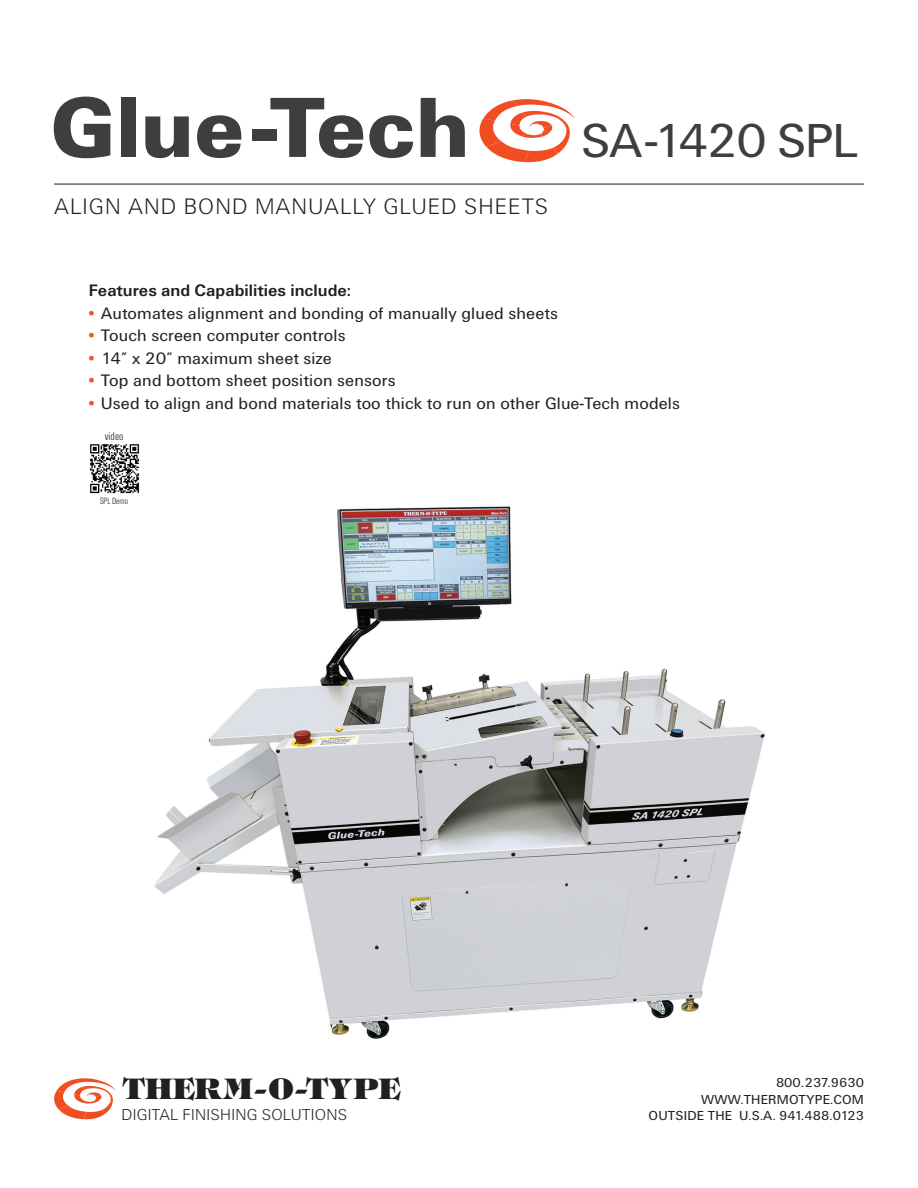
<style>
.page{position:relative;width:918px;height:1188px;background:#fff}
.page>*{position:absolute;margin:0;border:0;box-sizing:border-box;transform-origin:0 0}
.t1{font:900 88.5px "Urbano";letter-spacing:-.01em;color:#3e3e3f}
.t2{font:49.5px "Urbano";letter-spacing:-.025em;color:#3e3e3f}
.t3{font:800 28.5px "Tiffany Std";letter-spacing:.04em;color:#231f20}
.headline_a{font:300 23.25px "Urbano";letter-spacing:.045em;color:#231f20}
.t4{font:17.25px "Urbano";letter-spacing:.01em;color:#231f20}
.t5{font:700 17.25px "Urbano";color:#231f20}
.t6{font:300 16.5px "Urbano";letter-spacing:.02em;color:#231f20}
.t7{font:13.5px "Urbano";letter-spacing:.015em;color:#231f20}
.t8{font:300 condensed 12px "Urbano";color:#231f20}
.t9{font:300 condensed 9.45px "Urbano";color:#231f20}
.s1{color:#f15622}
</style>
<div class="page">
<svg style="left:54px;top:1078px;width:62px;height:41px"></svg>
<img style="left:90px;top:444px;width:50px;height:50px">
<hr style="left:54px;top:184px;width:810px;height:1px;background:#231f20">
<svg style="left:480px;top:99px;width:95px;height:63px"></svg>
<img style="left:154px;top:506px;width:611px;height:533px">
<p class="t1" style="left:50px;top:77px;width:421px">Glue-Tech</p>
<p class="headline_a" style="left:54px;top:194px;width:495px">ALIGN AND BOND MANUALLY GLUED SHEETS</p>
<p class="t2" style="left:581px;top:113px;width:278px">SA-1420 SPL</p>
<p class="t5" style="left:89px;top:281px;width:264px">Features and Capabilities include:</p>
<p class="t4" style="left:86px;top:303px;width:474px"><span class="s1">•</span> Automates alignment and bonding of manually glued sheets</p>
<p class="t4" style="left:86px;top:326px;width:261px"><span class="s1">•</span> Touch screen computer controls</p>
<p class="t4" style="left:86px;top:348px;width:248px"><span class="s1">•</span> 14” x 20” maximum sheet size</p>
<p class="t4" style="left:86px;top:371px;width:311px"><span class="s1">•</span> Top and bottom sheet position sensors</p>
<p class="t4" style="left:86px;top:393px;width:596px"><span class="s1">•</span> Used to align and bond materials too thick to run on other Glue-Tech models</p>
<p class="t8" style="left:105px;top:430px;width:20px">video</p>
<p class="t9" style="left:100px;top:496px;width:30px">SPL Demo</p>
<p class="t3" style="left:124px;top:1069px;width:278px">THERM-O-TYPE</p>
<p class="t6" style="left:121px;top:1106px;width:227px">DIGITAL FINISHING SOLUTIONS</p>
<p class="t7" style="left:776px;top:1075px;width:90px">800.237.9630</p>
<p class="t7" style="left:701px;top:1092px;width:164px">WWW.THERMOTYPE.COM</p>
<p class="t7" style="left:649px;top:1108px;width:217px">OUTSIDE THE U.S.A. 941.488.0123</p>
</div>
